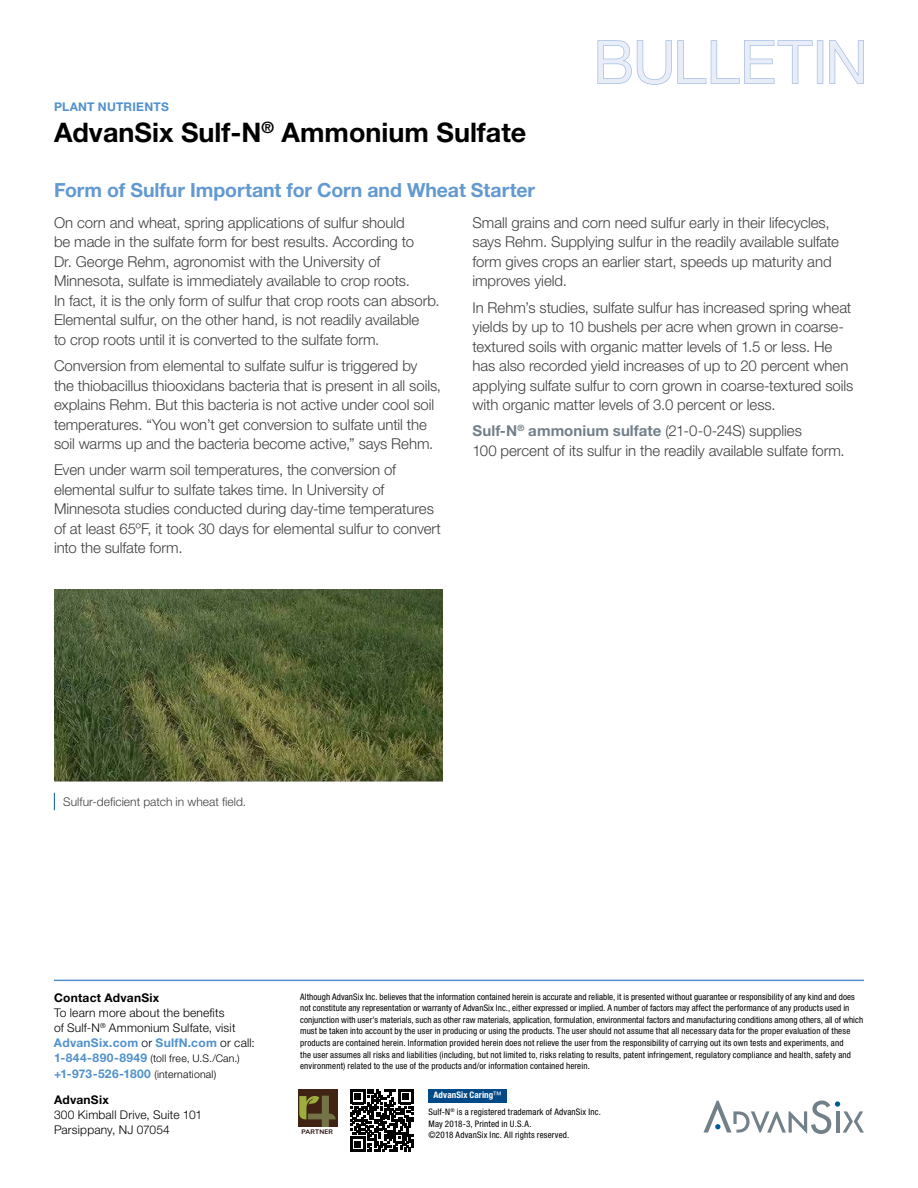
<style>
.page{position:relative;width:918px;height:1188px;background:#fff}
.page>*{position:absolute;margin:0;border:0;box-sizing:border-box;transform-origin:0 0}
.t1{font:700 27px "Helvetica Neue LT";color:#000}
.t2{font:700 19.5px "Helvetica Neue LT";letter-spacing:-.005em;color:#6299d1}
.t3{font:300 15px/19.5px "Helvetica Neue LT";letter-spacing:-.005em;color:#414042}
.t4{font:300 12px/15px "Helvetica Neue LT";letter-spacing:.015em;color:#000}
.t5{font:700 12px/25.5px "Helvetica Neue LT";letter-spacing:.02em;color:#5091cd}
.t6{font:300 12px "Helvetica Neue LT";letter-spacing:.005em;color:#414042}
.t7{font:700 12px "Helvetica Neue LT";letter-spacing:.025em;color:#000}
.t8{font:300 10.5px "Helvetica Neue LT";letter-spacing:.02em;color:#000}
.t9{font:condensed 9px/11.7px "Helvetica Neue LT";letter-spacing:.015em;color:#000}
.t10{font:700 condensed 9px "Helvetica Neue LT";letter-spacing:.01em;color:#fff}
.t11{font:700 6.45px "Nunito Sans";letter-spacing:.035em;color:#1e0000}
.s1{font-weight:700;color:#72808a}
.s2{font-weight:700;color:#5091cd}
.s3{font-weight:700;font-size:12px;color:#5091cd}
.s4{font-weight:300;font-size:10.5px;color:#000}
.s5{color:#000}
.s6{font-weight:400}
</style>
<div class="page">
<svg style="left:597px;top:40px;width:226px;height:45px"></svg>
<svg style="left:829px;top:40px;width:35px;height:44px"></svg>
<svg style="left:703px;top:1101px;width:161px;height:33px"></svg>
<div style="left:298px;top:1089px;width:40px;height:37px;background:#402312"></div>
<svg style="left:299px;top:1095px;width:37px;height:31px"></svg>
<div style="left:428px;top:1089px;width:79px;height:13px;background:#004987"></div>
<svg style="left:350px;top:1089px;width:63px;height:63px"></svg>
<hr style="left:54px;top:980px;width:810px;height:1px;background:#5091cd">
<img style="left:54px;top:589px;width:388px;height:192px">
<svg style="left:54px;top:793px;width:1px;height:17px"></svg>
<p class="t5" style="left:54px;top:94px;width:116px">PLANT NUTRIENTS</p>
<h1 class="t1" style="left:54px;top:116px;width:474px">AdvanSix Sulf-N<sup>®</sup> Ammonium Sulfate</h1>
<h2 class="t2" style="left:54px;top:178px;width:483px">Form of Sulfur Important for Corn and Wheat Starter</h2>
<p class="t3" style="left:54px;top:212px;width:387px">On corn and wheat, spring applications of sulfur should<br>be made in the sulfate form for best results. According to<br>Dr. George Rehm, agronomist with the University of Minnesota, sulfate is immediately available to crop roots.<br>In fact, it is the only form of sulfur that crop roots can absorb.<br>Elemental sulfur, on the other hand, is not readily available<br>to crop roots until it is converted to the sulfate form.</p>
<p class="t3" style="left:54px;top:356px;width:389px">Conversion from elemental to sulfate sulfur is triggered by the thiobacillus thiooxidans bacteria that is present in all soils, explains Rehm. But this bacteria is not active under cool soil temperatures. “You won’t get conversion to sulfate until the soil warms up and the bacteria become active,” says Rehm.</p>
<p class="t3" style="left:54px;top:460px;width:389px">Even under warm soil temperatures, the conversion of elemental sulfur to sulfate takes time. In University of Minnesota studies conducted during day-time temperatures of at least 65ºF, it took 30 days for elemental sulfur to convert into the sulfate form.</p>
<p class="t3" style="left:472px;top:212px;width:368px">Small grains and corn need sulfur early in their lifecycles, says Rehm. Supplying sulfur in the readily available sulfate form gives crops an earlier start, speeds up maturity and improves yield.</p>
<p class="t3" style="left:472px;top:297px;width:382px">In Rehm’s studies, sulfate sulfur has increased spring wheat yields by up to 10 bushels per acre when grown in coarse&shy;textured soils with organic matter levels of 1.5 or less. He has also recorded yield increases of up to 20 percent when applying sulfate sulfur to corn grown in coarse-textured soils with organic matter levels of 3.0 percent or less.</p>
<p class="t3" style="left:472px;top:421px;width:374px"><span class="s1">Sulf-N</span><sup>®</sup> <span class="s1">ammonium sulfate</span> (21-0-0-24S) supplies<br>100 percent of its sulfur in the readily available sulfate form.</p>
<p class="t6" style="left:63px;top:794px;width:184px">Sulfur-deficient patch in wheat field.</p>
<p class="t7" style="left:54px;top:990px;width:107px">Contact AdvanSix</p>
<p class="t4" style="left:54px;top:1005px;width:202px">To learn more about the benefits<br>of Sulf-N<sup>®</sup> Ammonium Sulfate, visit<br><span class="s2">AdvanSix.com</span> or <span class="s2">SulfN.com</span> or call:</p>
<p class="t8" style="left:54px;top:1052px;width:187px"><span class="s3">1-844-890-8949</span> (toll free, U.S./Can.)</p>
<p class="t5" style="left:54px;top:1061px;width:164px">+1-973-526-1800 <span class="s4">(international)<br></span><span class="s5">AdvanSix</span></p>
<p class="t4" style="left:54px;top:1107px;width:150px">300 Kimball Drive, Suite 101<br>Parsippany, NJ 07054</p>
<p class="t9" style="left:300px;top:991px;width:565px">Although AdvanSix Inc. believes that the information contained herein is accurate and reliable, it is presented without guarantee or responsibility of any kind and does not constitute any representation or warranty of AdvanSix Inc., either expressed or implied. A number of factors may affect the performance of any products used in conjunction with user’s materials, such as other raw materials, application, formulation, environmental factors and manufacturing conditions among others, all of which must be taken into account by the user in producing or using the products. The user should not assume that all necessary data for the proper evaluation of these products are contained herein. Information provided herein does not relieve the user from the responsibility of carrying out its own tests and experiments, and<br>the user assumes all risks and liabilities (including, but not limited to, risks relating to results, patent infringement, regulatory compliance and health, safety and environment) related to the use of the products and/or information contained herein.</p>
<p class="t9" style="left:428px;top:1106px;width:174px">Sulf-N<sup>®</sup> is a registered trademark of AdvanSix Inc.<br>May 2018-3, Printed in U.S.A.<br>©2018 AdvanSix Inc. All rights reserved.</p>
<p class="t10" style="left:434px;top:1090px;width:70px">AdvanSix Caring<span class="s6">™</span></p>
<p class="t11" style="left:302px;top:1127px;width:33px">PARTNER</p>
</div>
